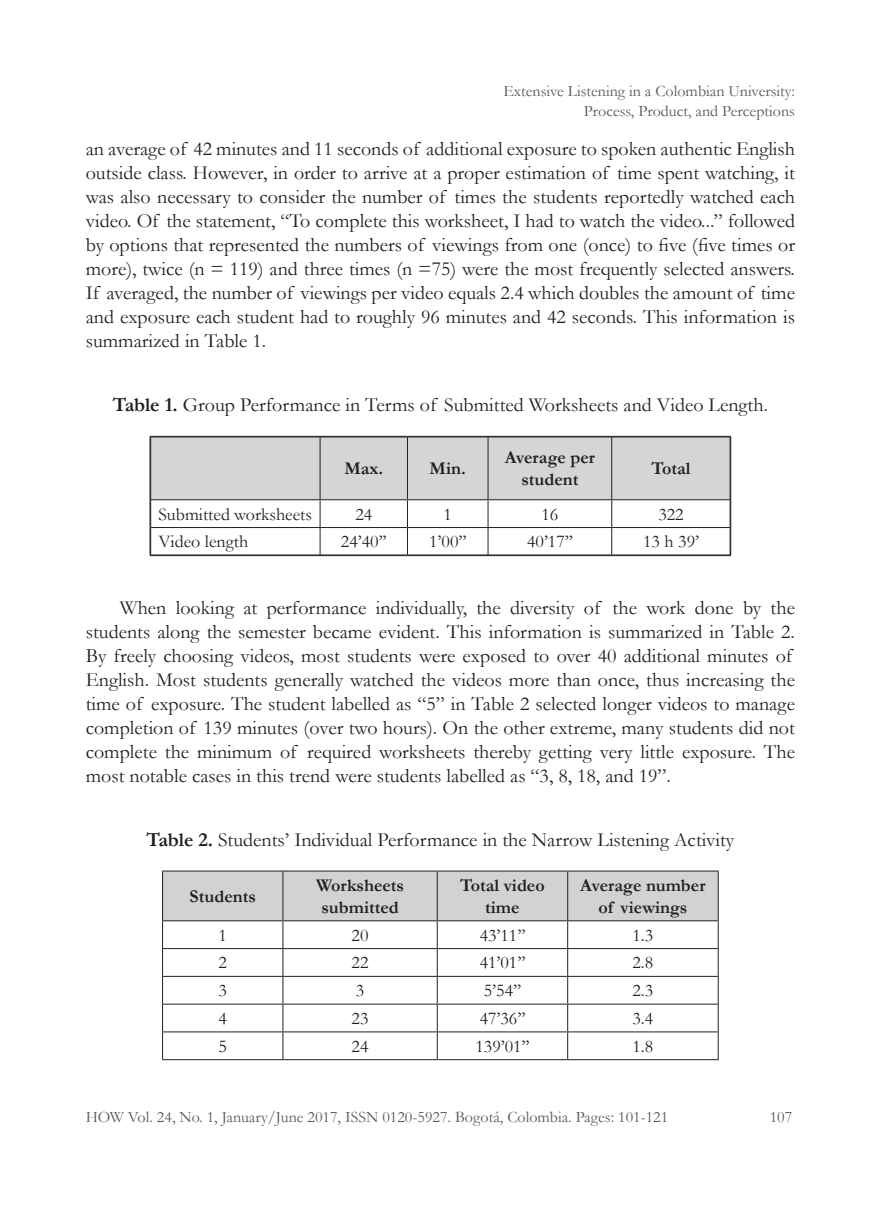
<style>
.page{position:relative;width:880px;height:1219px;background:#fff}
.page>*{position:absolute;margin:0;border:0;box-sizing:border-box;transform-origin:0 0}
.BODY_TEXT{font:20px/24px "Garamond";color:#231f20;text-align:justify}
.TIT_TABLA{font:20px "Garamond";color:#231f20}
.TABLA_CENTRO{font:18px "Garamond";color:#231f20}
.TABLA_CABEZA{font:700 18px/22px "Garamond";color:#231f20;text-align:center}
.TABLA_IZQ{font:18px "Garamond";color:#231f20}
.t1{font:16px/20px "Garamond";color:#57585a;text-align:right}
.s1{font-weight:700}
</style>
<div class="page">
<hr style="left:150px;top:436px;width:170px;height:1px;background:#231f20">
<hr style="left:320px;top:436px;width:87px;height:1px;background:#231f20">
<hr style="left:407px;top:436px;width:81px;height:1px;background:#231f20">
<hr style="left:488px;top:436px;width:123px;height:1px;background:#231f20">
<hr style="left:611px;top:436px;width:119px;height:1px;background:#231f20">
<hr style="left:730px;top:436px;width:1px;height:64px;background:#231f20">
<hr style="left:150px;top:555px;width:170px;height:1px;background:#231f20">
<hr style="left:320px;top:555px;width:87px;height:1px;background:#231f20">
<hr style="left:407px;top:555px;width:81px;height:1px;background:#231f20">
<hr style="left:488px;top:555px;width:123px;height:1px;background:#231f20">
<hr style="left:611px;top:555px;width:119px;height:1px;background:#231f20">
<svg style="left:150px;top:437px;width:581px;height:118px"></svg>
<hr style="left:162px;top:870px;width:121px;height:1px;background:#231f20">
<hr style="left:283px;top:870px;width:154px;height:1px;background:#231f20">
<hr style="left:437px;top:870px;width:130px;height:1px;background:#231f20">
<hr style="left:567px;top:870px;width:151px;height:1px;background:#231f20">
<svg style="left:162px;top:871px;width:556px;height:188px"></svg>
<hr style="left:162px;top:1059px;width:121px;height:1px;background:#231f20">
<hr style="left:283px;top:1059px;width:154px;height:1px;background:#231f20">
<hr style="left:437px;top:1059px;width:130px;height:1px;background:#231f20">
<hr style="left:567px;top:1059px;width:151px;height:1px;background:#231f20">
<p class="t1" style="left:503px;top:81px;width:293px">Extensive Listening in a Colombian University:<br>Process, Product, and Perceptions</p>
<p class="BODY_TEXT" style="left:86px;top:137px;width:710px">an average of 42 minutes and 11 seconds of additional exposure to spoken authentic English outside class. However, in order to arrive at a proper estimation of time spent watching, it was also necessary to consider the number of times the students reportedly watched each video. Of the statement, “To complete this worksheet, I had to watch the video...” followed by options that represented the numbers of viewings from one (once) to five (five times or more), twice (n = 119) and three times (n =75) were the most frequently selected answers.<br>If averaged, the number of viewings per video equals 2.4 which doubles the amount of time and exposure each student had to roughly 96 minutes and 42 seconds. This information is summarized in Table 1.</p>
<p class="TIT_TABLA" style="left:113px;top:391px;width:656px"><span class="s1">Table 1.</span> Group Performance in Terms of Submitted Worksheets and Video Length.</p>
<p class="TABLA_CABEZA" style="left:344px;top:457px;width:40px">Max.</p>
<p class="TABLA_CABEZA" style="left:429px;top:457px;width:38px">Min.</p>
<p class="TABLA_CABEZA" style="left:504px;top:446px;width:92px">Average per student</p>
<p class="TABLA_CABEZA" style="left:651px;top:457px;width:41px">Total</p>
<p class="TABLA_IZQ" style="left:158px;top:502px;width:155px">Submitted worksheets</p>
<p class="TABLA_CENTRO" style="left:355px;top:502px;width:18px">24</p>
<p class="TABLA_CENTRO" style="left:443px;top:502px;width:10px">1</p>
<p class="TABLA_CENTRO" style="left:541px;top:502px;width:18px">16</p>
<p class="TABLA_CENTRO" style="left:658px;top:502px;width:27px">322</p>
<p class="TABLA_IZQ" style="left:158px;top:530px;width:91px">Video length</p>
<p class="TABLA_CENTRO" style="left:341px;top:530px;width:47px">24’40’’</p>
<p class="TABLA_CENTRO" style="left:429px;top:530px;width:39px">1’00’’</p>
<p class="TABLA_CENTRO" style="left:527px;top:530px;width:47px">40’17’’</p>
<p class="TABLA_CENTRO" style="left:643px;top:530px;width:57px">13 h 39’</p>
<p class="BODY_TEXT" style="left:86px;top:595px;width:710px;text-align:left;text-indent:34px">When looking at performance individually, the diversity of the work done by the students along the semester became evident. This information is summarized in Table 2.<br>By freely choosing videos, most students were exposed to over 40 additional minutes of English. Most students generally watched the videos more than once, thus increasing the time of exposure. The student labelled as “5” in Table 2 selected longer videos to manage completion of 139 minutes (over two hours). On the other extreme, many students did not complete the minimum of required worksheets thereby getting very little exposure. The most notable cases in this trend were students labelled as “3, 8, 18, and 19”.</p>
<p class="TIT_TABLA" style="left:146px;top:826px;width:589px"><span class="s1">Table 2.</span> Students’ Individual Performance in the Narrow Listening Activity</p>
<p class="TABLA_CABEZA" style="left:189px;top:885px;width:68px">Students</p>
<p class="TABLA_CABEZA" style="left:316px;top:874px;width:89px;text-align:left">Worksheets submitted</p>
<p class="TABLA_CABEZA" style="left:460px;top:874px;width:86px">Total video time</p>
<p class="TABLA_CABEZA" style="left:580px;top:874px;width:127px">Average number of viewings</p>
<p class="TABLA_CENTRO" style="left:218px;top:923px;width:10px">1</p>
<p class="TABLA_CENTRO" style="left:351px;top:923px;width:18px">20</p>
<p class="TABLA_CENTRO" style="left:479px;top:923px;width:47px">43’11’’</p>
<p class="TABLA_CENTRO" style="left:632px;top:923px;width:22px">1.3</p>
<p class="TABLA_CENTRO" style="left:218px;top:951px;width:10px">2</p>
<p class="TABLA_CENTRO" style="left:351px;top:951px;width:18px">22</p>
<p class="TABLA_CENTRO" style="left:479px;top:951px;width:47px">41’01’’</p>
<p class="TABLA_CENTRO" style="left:632px;top:951px;width:22px">2.8</p>
<p class="TABLA_CENTRO" style="left:218px;top:978px;width:10px">3</p>
<p class="TABLA_CENTRO" style="left:356px;top:978px;width:10px">3</p>
<p class="TABLA_CENTRO" style="left:483px;top:978px;width:39px">5’54’’</p>
<p class="TABLA_CENTRO" style="left:632px;top:978px;width:22px">2.3</p>
<p class="TABLA_CENTRO" style="left:218px;top:1006px;width:10px">4</p>
<p class="TABLA_CENTRO" style="left:351px;top:1006px;width:18px">23</p>
<p class="TABLA_CENTRO" style="left:479px;top:1006px;width:47px">47’36’’</p>
<p class="TABLA_CENTRO" style="left:632px;top:1006px;width:22px">3.4</p>
<p class="TABLA_CENTRO" style="left:218px;top:1034px;width:10px">5</p>
<p class="TABLA_CENTRO" style="left:351px;top:1034px;width:18px">24</p>
<p class="TABLA_CENTRO" style="left:475px;top:1034px;width:56px">139’01’’</p>
<p class="TABLA_CENTRO" style="left:632px;top:1034px;width:22px">1.8</p>
<p class="t1" style="left:86px;top:1107px;width:584px">HOW Vol. 24, No. 1, January/June 2017, ISSN 0120-5927. Bogotá, Colombia. Pages: 101-121</p>
<p class="t1" style="left:769px;top:1107px;width:24px">107</p>
</div>
